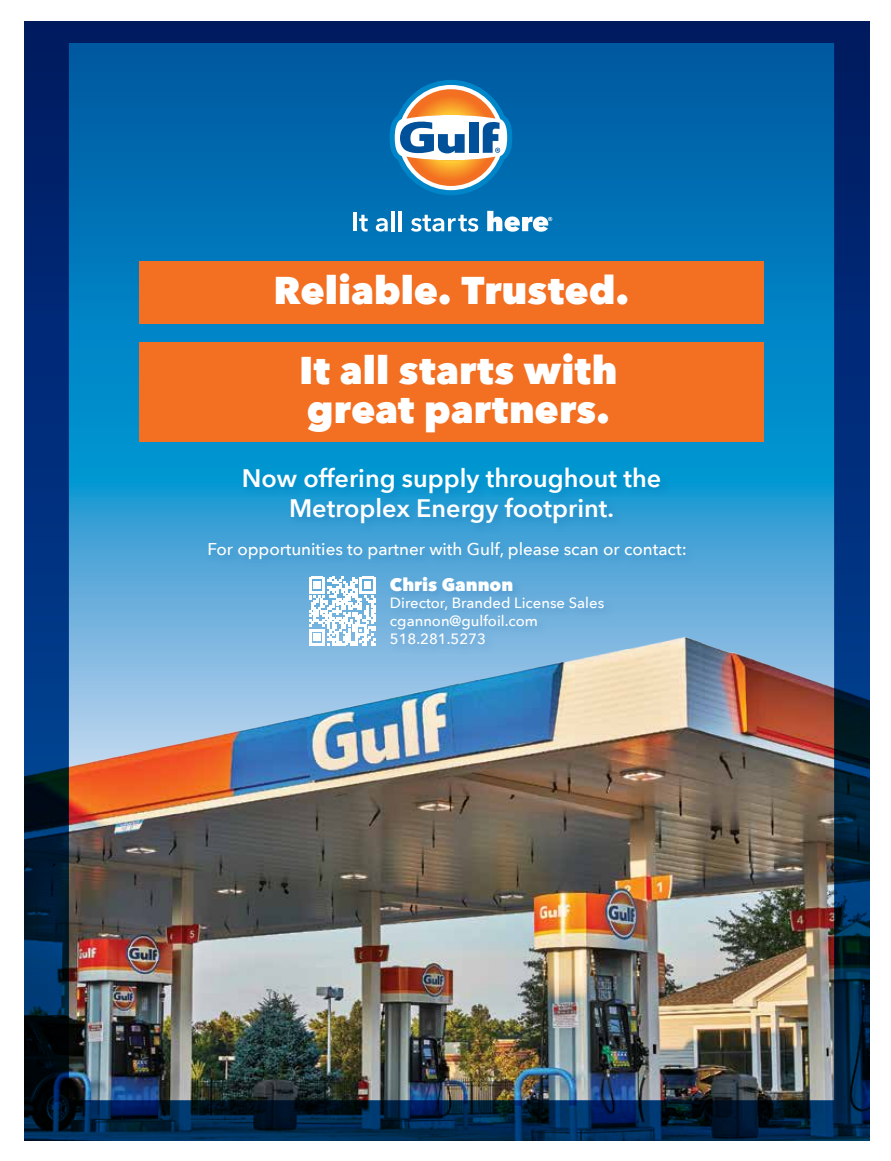
<style>
.page{position:relative;width:891px;height:1161px;background:#fff}
.page>*{position:absolute;margin:0;border:0;box-sizing:border-box;transform-origin:0 0}
.t1{font:800 38.55px/79.5px "Avenir Next";letter-spacing:.005em;color:#fff;text-align:center}
.t2{font:600 25.2px/29.7px "Avenir Next";color:#fff;text-align:center}
.t3{font:800 17.85px "Avenir Next";color:#fff}
.t4{font:500 17.1px "Avenir Next";color:#fff}
.t5{font:500 14.85px/17.9px "Avenir Next";color:#fff}
</style>
<div class="page">
<img style="left:25px;top:21px;width:845px;height:1120px">
<div style="left:240px;top:465px;width:432px;height:70px;background:#00509a;opacity:.2"></div>
<div style="left:205px;top:538px;width:492px;height:32px;background:#00509a;opacity:.2"></div>
<div style="left:388px;top:574px;width:228px;height:83px;background:#00509a;opacity:.2"></div>
<svg style="left:309px;top:577px;width:67px;height:68px"></svg>
<div style="left:139px;top:261px;width:625px;height:63px;background:#f36f21"></div>
<div style="left:139px;top:342px;width:625px;height:100px;background:#f36f21"></div>
<hr style="left:354px;top:212px;width:3px;height:19px;background:#fff">
<svg style="left:359px;top:215px;width:9px;height:17px"></svg>
<svg style="left:376px;top:218px;width:12px;height:14px"></svg>
<hr style="left:391px;top:211px;width:4px;height:20px;background:#fff">
<hr style="left:399px;top:211px;width:3px;height:20px;background:#fff">
<svg style="left:411px;top:215px;width:67px;height:17px"></svg>
<svg style="left:487px;top:211px;width:65px;height:21px"></svg>
<svg style="left:390px;top:80px;width:122px;height:115px"></svg>
<img style="left:407px;top:91px;width:88px;height:94px">
<h1 class="t1" style="left:274px;top:251px;width:357px">Reliable. Trusted.<br>It all starts with</h1>
<h1 class="t1" style="left:307px;top:369px;width:305px">great partners.</h1>
<h2 class="t2" style="left:242px;top:463px;width:421px">Now offering supply throughout the<br>Metroplex Energy footprint.</h2>
<p class="t4" style="left:208px;top:534px;width:481px">For opportunities to partner with Gulf, please scan or contact:</p>
<p class="t3" style="left:390px;top:573px;width:125px">Chris Gannon</p>
<p class="t5" style="left:390px;top:594px;width:216px">Director, Branded License Sales cgannon@gulfoil.com<br>518.281.5273</p>
</div>
